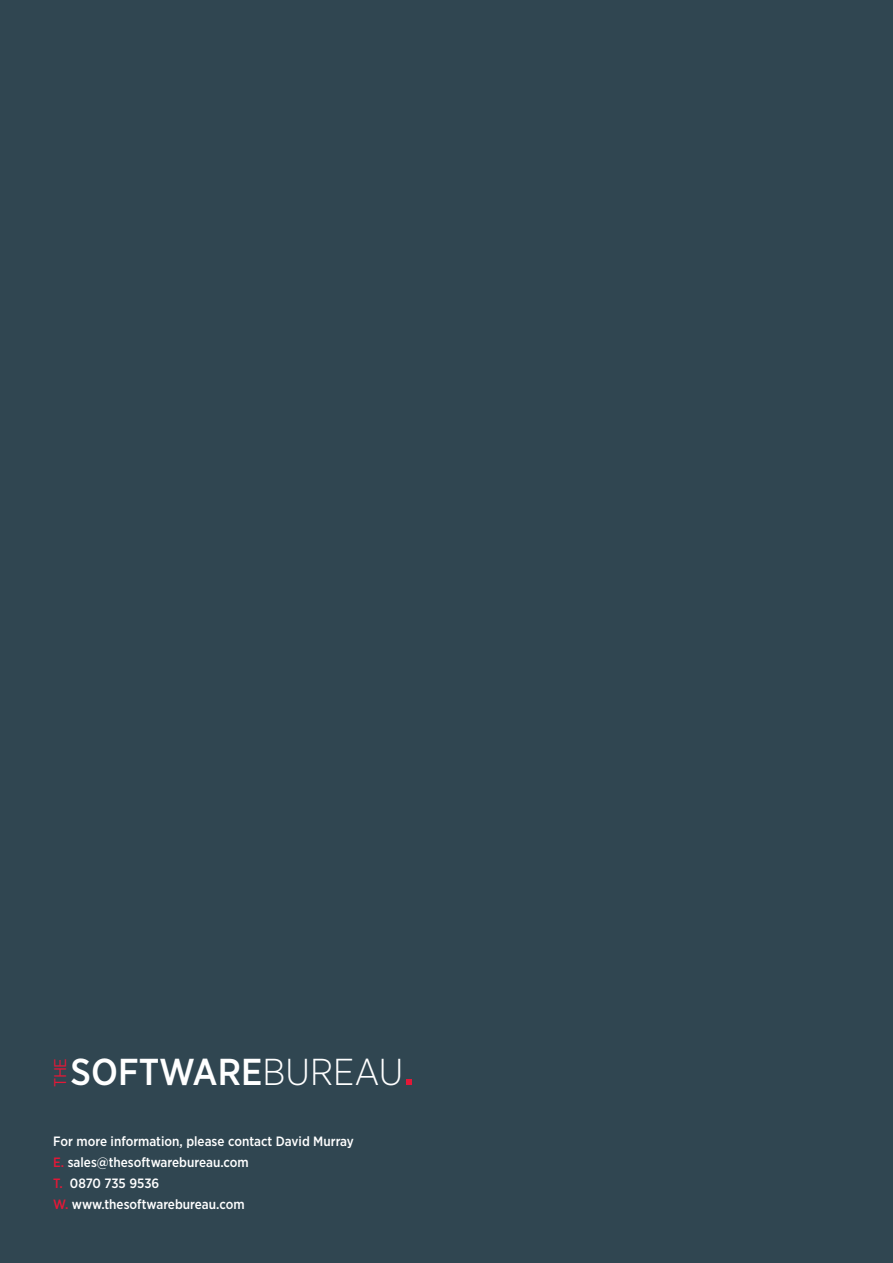
<style>
.page{position:relative;width:893px;height:1263px;background:#304651}
.page>*{position:absolute;margin:0;border:0;box-sizing:border-box;transform-origin:0 0}
.t1{font:500 37.5px "Gotham Narrow";color:#fff}
.t2{font:16.95px "Gotham Narrow";color:#e31837}
.t3{font:500 13.5px/21px "Gotham Narrow";color:#fff}
.s1{font-weight:300}
.s2{color:#e31837}
</style>
<div class="page">
<svg style="left:406px;top:1079px;width:6px;height:6px"></svg>
<h1 class="t1" style="left:71px;top:1048px;width:334px">SOFTWARE<span class="s1">BUREAU</span></h1>
<p class="t2" style="left:50px;top:1087px;width:30px;rotate:-90deg">THE</p>
<p class="t3" style="left:53px;top:1130px;width:302px">For more information, please contact David Murray <span class="s2">E.</span> sales@thesoftwarebureau.com<br><span class="s2">T.</span> 0870 735 9536<br><span class="s2">W.</span> www.thesoftwarebureau.com</p>
</div>
